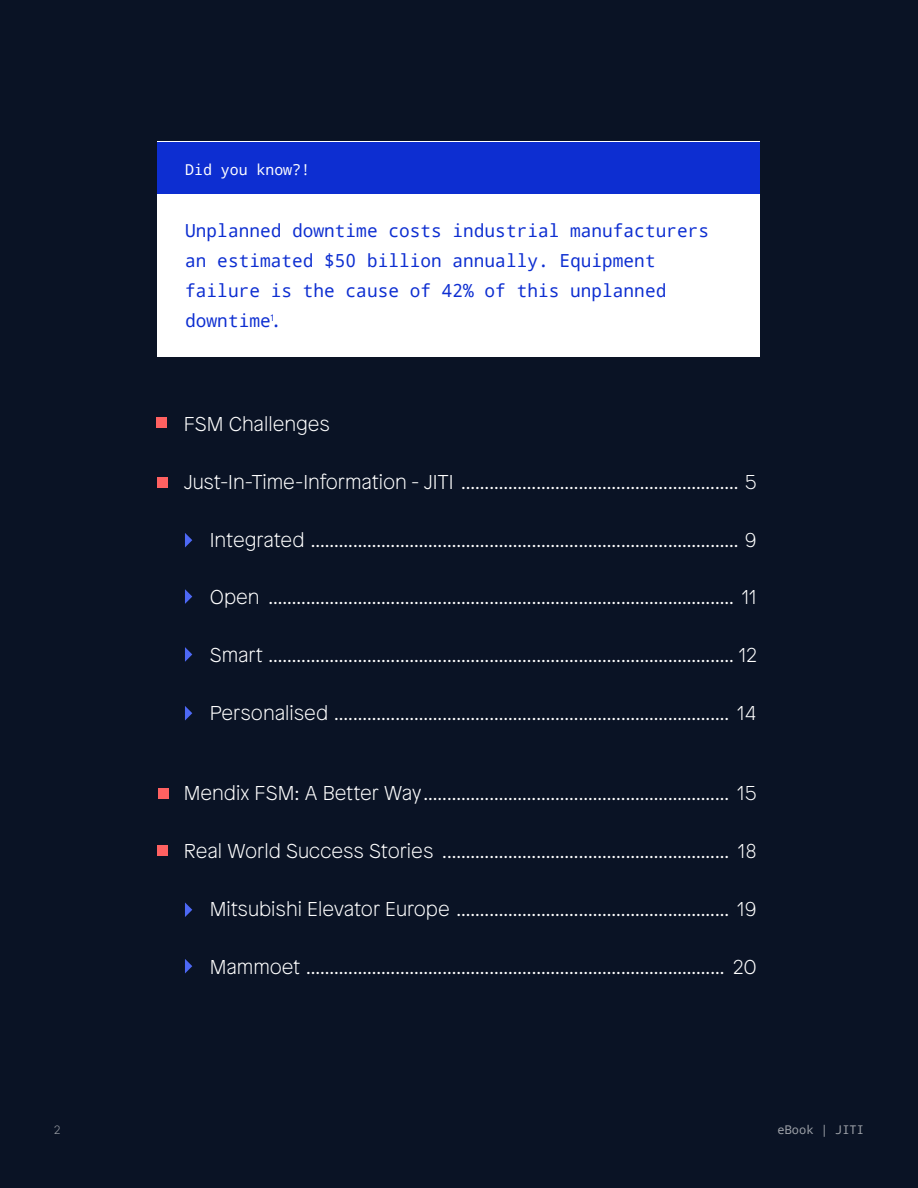
<style>
.page{position:relative;width:918px;height:1188px;background:#fff}
.page>*{position:absolute;margin:0;border:0;box-sizing:border-box;transform-origin:0 0}
.t1{font:100 19.95px "Patron";color:#fff}
.t2{font:18px/30px "Noto Mono";color:#0d2ed1}
.t3{font:15px "Noto Mono";color:#fff}
.t4{font:12px "Noto Mono";color:#9da1a8}
.t5{font:100 12px "Patron";color:#9da1a8}
.t6{font:9px "Noto Mono";color:#0d2ed1}
</style>
<div class="page">
<div style="left:0;top:1px;width:918px;height:1186px;background:#0a1325"></div>
<div style="left:158px;top:194px;width:602px;height:163px;background:#fff"></div>
<div style="left:158px;top:142px;width:602px;height:52px;background:#0d2ed1"></div>
<svg style="left:185px;top:533px;width:7px;height:15px"></svg>
<svg style="left:185px;top:589px;width:7px;height:15px"></svg>
<svg style="left:185px;top:647px;width:7px;height:15px"></svg>
<svg style="left:185px;top:706px;width:7px;height:15px"></svg>
<div style="left:158px;top:477px;width:10px;height:10px;background:#ff6161"></div>
<svg style="left:185px;top:902px;width:7px;height:15px"></svg>
<svg style="left:185px;top:959px;width:7px;height:15px"></svg>
<div style="left:158px;top:845px;width:10px;height:10px;background:#ff6161"></div>
<div style="left:157px;top:418px;width:10px;height:10px;background:#ff6161"></div>
<div style="left:158px;top:788px;width:11px;height:10px;background:#ff6161"></div>
<p class="t3" style="left:185px;top:159px;width:126px">Did you know?!</p>
<p class="t2" style="left:185px;top:215px;width:525px">Unplanned downtime costs industrial manufacturers an estimated $50 billion annually. Equipment failure is the cause of 42% of this unplanned downtime.</p>
<p class="t6" style="left:270px;top:312px;width:7px">1</p>
<p class="t1" style="left:184px;top:410px;width:148px">FSM Challenges</p>
<p class="t1" style="left:184px;top:468px;width:575px">Just-In-Time-Information - JITI ........................................................... 5</p>
<p class="t1" style="left:210px;top:526px;width:548px">Integrated ........................................................................................... 9</p>
<p class="t1" style="left:210px;top:584px;width:548px">Open ................................................................................................... 11</p>
<p class="t1" style="left:210px;top:642px;width:548px">Smart ................................................................................................... 12</p>
<p class="t1" style="left:210px;top:699px;width:548px">Personalised .................................................................................... 14</p>
<p class="t1" style="left:184px;top:780px;width:575px">Mendix FSM: A Better Way................................................................. 15</p>
<p class="t1" style="left:184px;top:838px;width:575px">Real World Success Stories ............................................................. 18</p>
<p class="t1" style="left:210px;top:895px;width:548px">Mitsubishi Elevator Europe .......................................................... 19</p>
<p class="t1" style="left:210px;top:953px;width:548px">Mammoet ......................................................................................... 20</p>
<p class="t5" style="left:54px;top:1122px;width:8px">2</p>
<p class="t4" style="left:778px;top:1121px;width:88px">eBook | JITI</p>
</div>
